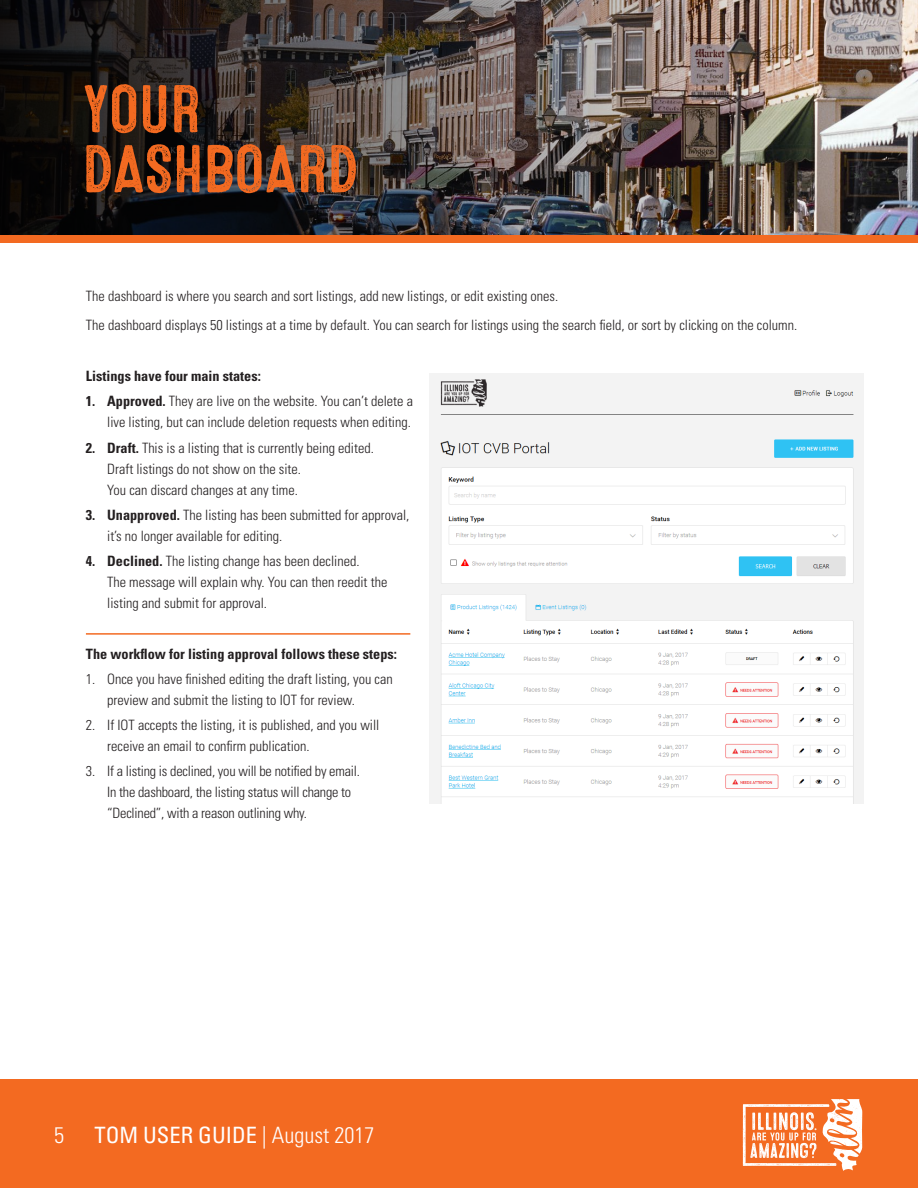
<style>
.page{position:relative;width:918px;height:1188px;background:#fff}
.page>*{position:absolute;margin:0;border:0;box-sizing:border-box;transform-origin:0 0}
.t1{font:67.5px/60px "Microbrew Three";letter-spacing:-.03em;color:#f36a21}
.t2{font:condensed 22.5px "Univers";color:#fff}
.t3{font:300 condensed 22.5px "Univers";color:#fff}
.Body_-_univers{font:300 condensed 14.25px/21px "Univers";color:#231f20}
.Body_-_univers-2{font:700 condensed 14.25px "Univers";color:#231f20}
.s1{font-weight:700}
.s2{font-weight:300}
</style>
<div class="page">
<div style="left:0;top:1079px;width:918px;height:109px;background:#f36a21"></div>
<svg style="left:743px;top:1099px;width:119px;height:72px"></svg>
<hr style="left:86px;top:633px;width:324px;height:2px;background:#f36a21">
<img style="left:430px;top:374px;width:434px;height:430px">
<img style="left:0;top:0;width:918px;height:235px">
<div style="left:0;top:235px;width:918px;height:7px;background:#f36a21"></div>
<p class="t1" style="left:81px;top:81px;width:278px">YOUR<br>DASHBOARD</p>
<p class="Body_-_univers" style="left:86px;top:285px;width:474px">The dashboard is where you search and sort listings, add new listings, or edit existing ones.</p>
<p class="Body_-_univers" style="left:86px;top:315px;width:713px">The dashboard displays 50 listings at a time by default. You can search for listings using the search field, or sort by clicking on the column.</p>
<p class="Body_-_univers-2" style="left:86px;top:367px;width:176px">Listings have four main states:</p>
<p class="Body_-_univers" style="left:86px;top:391px;width:329px;text-align:right"><span class="s1">1. Approved.</span> They are live on the website. You can’t delete a live listing, but can include deletion requests when editing.</p>
<p class="Body_-_univers" style="left:107px;top:437px;width:268px;text-indent:-21px"><span class="s1">2. Draft.</span> This is a listing that is currently being edited.<br>Draft listings do not show on the site.<br>You can discard changes at any time.</p>
<p class="Body_-_univers" style="left:107px;top:504px;width:304px;text-indent:-21px"><span class="s1">3. Unapproved.</span> The listing has been submitted for approval, it’s no longer available for editing.</p>
<p class="Body_-_univers" style="left:107px;top:550px;width:282px;text-indent:-21px"><span class="s1">4. Declined.</span> The listing change has been declined.<br>The message will explain why. You can then reedit the listing and submit for approval.</p>
<p class="Body_-_univers-2" style="left:86px;top:645px;width:313px">The workflow for listing approval follows these steps:</p>
<p class="Body_-_univers" style="left:107px;top:668px;width:287px;text-indent:-21px">1. Once you have finished editing the draft listing, you can preview and submit the listing to IOT for review.</p>
<p class="Body_-_univers" style="left:107px;top:715px;width:274px;text-indent:-21px">2. If IOT accepts the listing, it is published, and you will receive an email to confirm publication.</p>
<p class="Body_-_univers" style="left:107px;top:761px;width:254px;text-indent:-21px">3. If a listing is declined, you will be notified by email.<br>In the dashboard, the listing status will change to “Declined”, with a reason outlining why.</p>
<h2 class="t3" style="left:54px;top:1121px;width:11px">5</h2>
<h2 class="t2" style="left:95px;top:1121px;width:281px">TOM USER GUIDE <span class="s2">| August 2017</span></h2>
</div>
